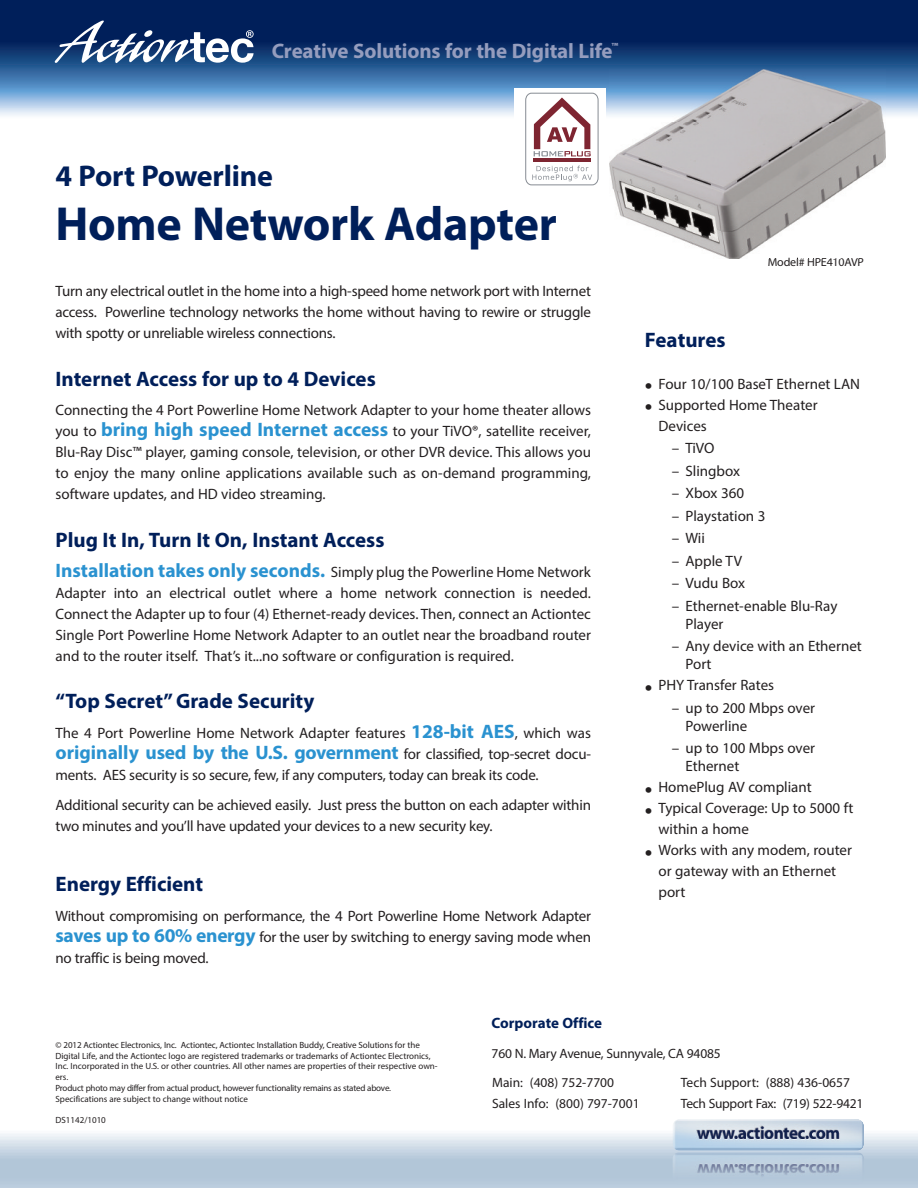
<style>
.page{position:relative;width:918px;height:1188px;background:#fff}
.page>*{position:absolute;margin:0;border:0;box-sizing:border-box;transform-origin:0 0}
.t1{font:700 48px "Myriad Pro";letter-spacing:-.005em;color:#001f5a}
.t2{font:700 30px "Myriad Pro";letter-spacing:-.005em;color:#001f5a}
.t3{font:700 21px "Myriad Pro";color:#001f5a}
.t4{font:700 21px "Myriad Pro";letter-spacing:-.005em;color:#959dbe}
.t5{font:700 19.5px "Myriad Pro";letter-spacing:-.015em;color:#2a92d0}
.t6{font:15px/21px "Myriad Pro";letter-spacing:-.005em;color:#231f20}
.t7{font:700 15px "Myriad Pro";color:#001f5a}
.t8{font:13.5px/29px "Myriad Pro";letter-spacing:-.005em;color:#231f20}
.t9{font:12px "Myriad Pro";letter-spacing:-.015em;color:#231f20}
.t10{font:9px/10.8px "Myriad Pro";color:#231f20}
.s1{font-weight:700;font-size:19.5px;color:#2a92d0}
.s2{font-weight:400;font-size:15px;color:#231f20}
.s3{font-size:27px}
</style>
<div class="page">
<svg style="left:0;top:1133px;width:918px;height:55px"></svg>
<div style="left:0;top:0;width:918px;height:27px;background:#001f5a"></div>
<svg style="left:0;top:27px;width:918px;height:89px"></svg>
<svg style="left:55px;top:21px;width:199px;height:42px"></svg>
<img style="left:672px;top:1119px;width:192px;height:32px;border-radius:7px">
<img style="left:672px;top:1152px;width:192px;height:32px">
<img style="left:610px;top:69px;width:276px;height:190px">
<img style="left:769px;top:258px;width:94px;height:1px">
<div style="left:514px;top:88px;width:92px;height:102px;background:#fff"></div>
<svg style="left:525px;top:93px;width:74px;height:92px"></svg>
<hr style="left:533px;top:158px;width:58px;height:4px;background:#7e2531">
<h3 class="t4" style="left:272px;top:43px;width:348px">Creative Solutions for the Digital Life<sup>™</sup></h3>
<h2 class="t2" style="left:56px;top:164px;width:219px">4 Port Powerline</h2>
<h1 class="t1" style="left:56px;top:206px;width:503px">Home Network Adapter</h1>
<p class="t6" style="left:55px;top:282px;width:537px;text-align:justify">Turn any electrical outlet in the home into a high-speed home network port with Internet access. Powerline technology networks the home without having to rewire or struggle with spotty or unreliable wireless connections.</p>
<h3 class="t3" style="left:56px;top:371px;width:322px">Internet Access for up to 4 Devices</h3>
<p class="t6" style="left:55px;top:401px;width:537px;text-align:justify">Connecting the 4 Port Powerline Home Network Adapter to your home theater allows you to <span class="s1">bring high speed Internet access</span> to your TiVO®, satellite receiver, Blu-Ray Disc™ player, gaming console, television, or other DVR device. This allows you to enjoy the many online applications available such as on-demand programming, software updates, and HD video streaming.</p>
<h3 class="t3" style="left:56px;top:532px;width:330px">Plug It In, Turn It On, Instant Access</h3>
<p class="t6" style="left:55px;top:562px;width:537px;text-align:justify"><span class="s1">Installation takes only seconds.</span> Simply plug the Powerline Home Network Adapter into an electrical outlet where a home network connection is needed.<br>Connect the Adapter up to four (4) Ethernet-ready devices. Then, connect an Actiontec Single Port Powerline Home Network Adapter to an outlet near the broadband router and to the router itself. That’s it...no software or configuration is required.</p>
<h3 class="t3" style="left:56px;top:693px;width:260px">“Top Secret”Grade Security</h3>
<p class="t6" style="left:56px;top:724px;width:537px">The 4 Port Powerline Home Network Adapter features <span class="s1">128-bit AES</span>, which was</p>
<h3 class="t5" style="left:56px;top:745px;width:537px">originally used by the U.S. government <span class="s2">for classified, top-secret docu-</span></h3>
<p class="t6" style="left:55px;top:761px;width:537px;line-height:30px">ments. AES security is so secure, few, if any computers, today can break its code.<br>Additional security can be achieved easily. Just press the button on each adapter within</p>
<p class="t6" style="left:56px;top:817px;width:439px">two minutes and you’ll have updated your devices to a new security key.</p>
<h3 class="t3" style="left:56px;top:876px;width:149px">Energy Efficient</h3>
<p class="t6" style="left:55px;top:906px;width:537px;text-align:justify">Without compromising on performance, the 4 Port Powerline Home Network Adapter <span class="s1">saves up to 60% energy</span> for the user by switching to energy saving mode when no traffic is being moved.</p>
<p class="t9" style="left:768px;top:258px;width:98px">Model# HPE410AVP</p>
<h3 class="t3" style="left:645px;top:332px;width:82px">Features</h3>
<p class="t6" style="left:645px;top:374px;width:217px"><span class="s3">•</span> Four 10/100 BaseT Ethernet LAN</p>
<p class="t6" style="left:658px;top:395px;width:161px;text-indent:-13px"><span class="s3">•</span> Supported Home Theater<br>Devices</p>
<p class="t6" style="left:672px;top:439px;width:44px">– TiVO</p>
<p class="t6" style="left:672px;top:461px;width:70px">– Slingbox</p>
<p class="t6" style="left:672px;top:484px;width:74px">– Xbox 360</p>
<p class="t6" style="left:672px;top:506px;width:95px">– Playstation 3</p>
<p class="t6" style="left:672px;top:529px;width:34px">– Wii</p>
<p class="t6" style="left:672px;top:551px;width:72px">– Apple TV</p>
<p class="t6" style="left:672px;top:574px;width:75px">– Vudu Box</p>
<p class="t6" style="left:685px;top:598px;width:153px;line-height:18px;text-indent:-14px">– Ethernet-enable Blu-Ray<br>Player</p>
<p class="t6" style="left:685px;top:638px;width:178px;line-height:18px;text-indent:-13px">– Any device with an Ethernet<br>Port</p>
<p class="t6" style="left:645px;top:676px;width:131px"><span class="s3">•</span> PHY Transfer Rates</p>
<p class="t6" style="left:685px;top:700px;width:131px;line-height:18px;text-indent:-14px">– up to 200 Mbps over<br>Powerline</p>
<p class="t6" style="left:685px;top:741px;width:131px;line-height:18px;text-indent:-14px">– up to 100 Mbps over<br>Ethernet</p>
<p class="t6" style="left:645px;top:778px;width:168px"><span class="s3">•</span> HomePlug AV compliant</p>
<p class="t6" style="left:658px;top:799px;width:196px;text-indent:-14px"><span class="s3">•</span> Typical Coverage: Up to 5000 ft within a home</p>
<p class="t6" style="left:658px;top:841px;width:195px;text-indent:-14px"><span class="s3">•</span> Works with any modem, router or gateway with an Ethernet port</p>
<p class="t10" style="left:55px;top:1040px;width:384px">© 2012 Actiontec Electronics, Inc. Actiontec, Actiontec Installation Buddy, Creative Solutions for the Digital Life, and the Actiontec logo are registered trademarks or trademarks of Actiontec Electronics, Inc. Incorporated in the U.S. or other countries. All other names are properties of their respective own&shy;ers.<br>Product photo may differ from actual product, however functionality remains as stated above.<br>Specifications are subject to change without notice</p>
<p class="t10" style="left:55px;top:1116px;width:52px">DS1142/1010</p>
<p class="t7" style="left:492px;top:1018px;width:112px">Corporate Office</p>
<p class="t8" style="left:492px;top:1040px;width:231px">760 N. Mary Avenue, Sunnyvale, CA 94085<br>Main: (408) 752-7700</p>
<p class="t8" style="left:492px;top:1090px;width:149px">Sales Info: (800) 797-7001</p>
<p class="t8" style="left:681px;top:1073px;width:184px;line-height:21px">Tech Support: (888) 436-0657<br>Tech Support Fax: (719) 522-9421</p>
</div>
